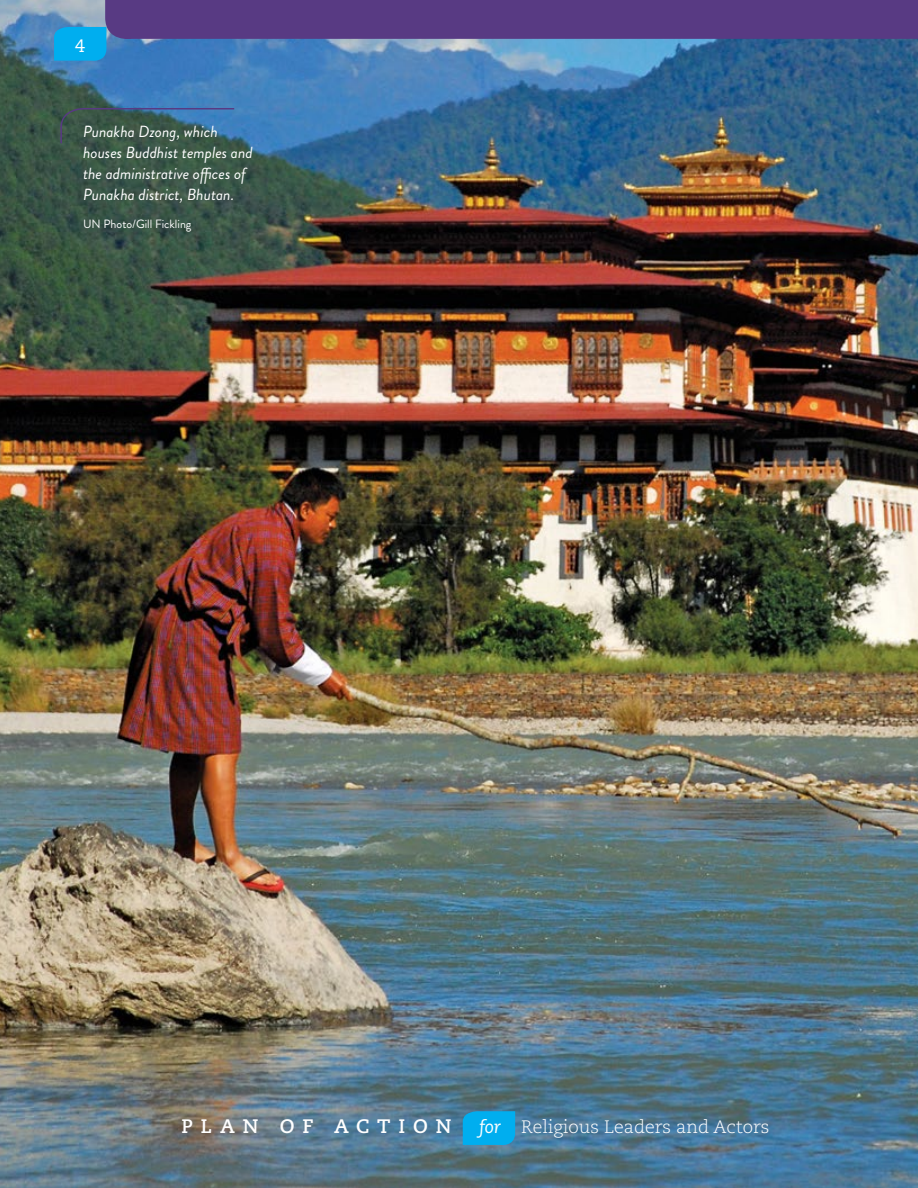
<style>
.page{position:relative;width:918px;height:1188px;background:#fff}
.page>*{position:absolute;margin:0;border:0;box-sizing:border-box;transform-origin:0 0}
.t1{font:700 19.5px "Caecilia LT Std";letter-spacing:.4em;color:#fff}
.t2{font:300 18px "Caecilia LT Std";color:#fff}
.t3{font:18px "Caecilia LT Std";color:#fff}
.t4{font:italic 16.2px/21px "Brandon Grotesque";color:#fff}
.t5{font:12px "Brandon Grotesque";color:#fff}
.s1{font-weight:400;font-style:italic}
</style>
<div class="page">
<img style="left:0;top:0;width:918px;height:1188px">
<svg style="left:60px;top:107px;width:176px;height:38px;background:#3c5e63"></svg>
<svg style="left:463px;top:1111px;width:52px;height:36px;background:#08a9e7"></svg>
<svg style="left:54px;top:0;width:864px;height:63px;background:#535c9a"></svg>
<p class="t3" style="left:75px;top:35px;width:12px">4</p>
<p class="t4" style="left:83px;top:122px;width:171px">Punakha Dzong, which houses Buddhist temples and the administrative offices of<br>Punakha district, Bhutan.</p>
<p class="t5" style="left:83px;top:216px;width:110px">UN Photo/Gill Fickling</p>
<p class="t1" style="left:182px;top:1114px;width:271px">PLAN OF ACTION</p>
<p class="t2" style="left:479px;top:1116px;width:292px"><span class="s1">for</span> Religious Leaders and Actors</p>
</div>
